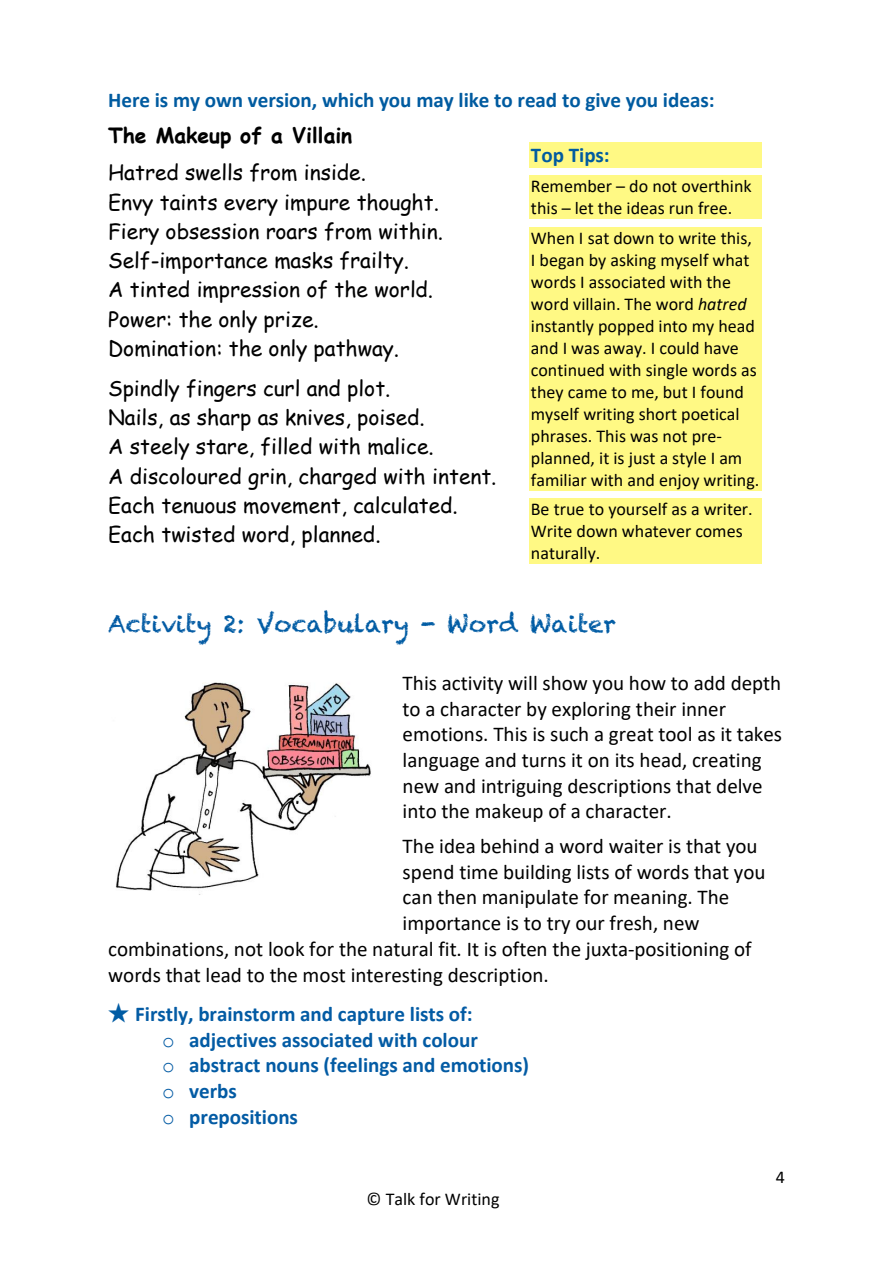
<style>
.page{position:relative;width:893px;height:1264px;background:#fff}
.page>*{position:absolute;margin:0;border:0;box-sizing:border-box;transform-origin:0 0}
.t1{font:24px "Chalkduster";color:#015ca4}
.t2{font:700 21.15px "Calibri";color:#005ba0}
.t3{font:21.15px "Comic Sans MS";color:#000}
.t4{font:21px/25.7px "Calibri";color:#000}
.t5{font:21px "Comic Sans MS";color:#000}
.t6{font:700 21px "Calibri";color:#035ba4}
.t7{font:700 21px "Comic Sans MS";color:#000}
.t8{font:700 21px "Calibri";color:#005ba0}
.t9{font:18px/21.9px "Calibri";color:#000}
.s1{font-style:italic}
.s2{color:#035ba4}
.s3{font-family:"Yu Gothic";font-weight:400;color:#015ca4}
.s4{font-family:"Courier New";font-weight:400}
</style>
<div class="page">
<div style="left:528px;top:142px;width:233px;height:26px;background:#fff984"></div>
<div style="left:528px;top:175px;width:233px;height:22px;background:#fff984"></div>
<div style="left:528px;top:197px;width:233px;height:22px;background:#fff984"></div>
<div style="left:528px;top:227px;width:233px;height:22px;background:#fff984"></div>
<div style="left:528px;top:249px;width:233px;height:22px;background:#fff984"></div>
<div style="left:528px;top:271px;width:233px;height:22px;background:#fff984"></div>
<div style="left:528px;top:293px;width:233px;height:21px;background:#fff984"></div>
<div style="left:528px;top:314px;width:233px;height:22px;background:#fff984"></div>
<div style="left:528px;top:336px;width:233px;height:22px;background:#fff984"></div>
<div style="left:528px;top:358px;width:233px;height:22px;background:#fff984"></div>
<div style="left:528px;top:380px;width:233px;height:22px;background:#fff984"></div>
<div style="left:528px;top:402px;width:233px;height:22px;background:#fff984"></div>
<div style="left:528px;top:424px;width:233px;height:22px;background:#fff984"></div>
<div style="left:528px;top:446px;width:233px;height:22px;background:#fff984"></div>
<div style="left:528px;top:468px;width:233px;height:22px;background:#fff984"></div>
<div style="left:528px;top:498px;width:233px;height:22px;background:#fff984"></div>
<div style="left:528px;top:520px;width:233px;height:22px;background:#fff984"></div>
<div style="left:528px;top:542px;width:233px;height:22px;background:#fff984"></div>
<img style="left:115px;top:682px;width:256px;height:213px">
<p class="t2" style="left:108px;top:91px;width:608px">Here is my own version, which you may like to read to give you ideas:</p>
<p class="t7" style="left:108px;top:120px;width:246px">The Makeup of a Villain</p>
<p class="t5" style="left:108px;top:157px;width:259px">Hatred swells from inside.</p>
<p class="t5" style="left:108px;top:186px;width:332px">Envy taints every impure thought.</p>
<p class="t5" style="left:108px;top:215px;width:336px">Fiery obsession roars from within.</p>
<p class="t5" style="left:108px;top:245px;width:302px">Self-importance masks frailty.</p>
<p class="t5" style="left:108px;top:274px;width:326px">A tinted impression of the world.</p>
<p class="t5" style="left:108px;top:303px;width:212px">Power: the only prize.</p>
<p class="t3" style="left:108px;top:332px;width:292px">Domination: the only pathway.</p>
<p class="t5" style="left:108px;top:372px;width:284px">Spindly fingers curl and plot.</p>
<p class="t5" style="left:108px;top:402px;width:318px">Nails, as sharp as knives, poised.</p>
<p class="t5" style="left:108px;top:431px;width:327px">A steely stare, filled with malice.</p>
<p class="t5" style="left:108px;top:460px;width:390px">A discoloured grin, charged with intent.</p>
<p class="t5" style="left:108px;top:489px;width:351px">Each tenuous movement, calculated.</p>
<p class="t5" style="left:108px;top:519px;width:274px">Each twisted word, planned.</p>
<p class="t8" style="left:531px;top:146px;width:80px">Top Tips:</p>
<p class="t9" style="left:531px;top:177px;width:222px">Remember – do not overthink this – let the ideas run free.</p>
<p class="t9" style="left:531px;top:228px;width:230px">When I sat down to write this,<br>I began by asking myself what words I associated with the word villain. The word <span class="s1">hatred </span>instantly popped into my head and I was away. I could have continued with single words as they came to me, but I found myself writing short poetical phrases. This was not pre&shy;planned, it is just a style I am familiar with and enjoy writing.</p>
<p class="t9" style="left:531px;top:499px;width:223px">Be true to yourself as a writer.<br>Write down whatever comes naturally.</p>
<p class="t1" style="left:108px;top:608px;width:509px"><span class="s2">Activity</span> 2: Vocabulary - Word Waiter</p>
<p class="t4" style="left:402px;top:671px;width:381px">This activity will show you how to add depth to a character by exploring their inner emotions. This is such a great tool as it takes language and turns it on its head, creating new and intriguing descriptions that delve into the makeup of a character.</p>
<p class="t4" style="left:402px;top:834px;width:356px">The idea behind a word waiter is that you</p>
<p class="t4" style="left:402px;top:860px;width:364px">spend time building lists of words that you</p>
<p class="t4" style="left:402px;top:886px;width:328px">can then manipulate for meaning. The</p>
<p class="t4" style="left:402px;top:911px;width:298px">importance is to try our fresh, new</p>
<p class="t4" style="left:108px;top:937px;width:645px">combinations, not look for the natural fit. It is often the juxta-positioning of</p>
<p class="t4" style="left:108px;top:963px;width:442px">words that lead to the most interesting description.</p>
<p class="t6" style="left:108px;top:1005px;width:366px"><span class="s3">★</span> Firstly, brainstorm and capture lists of:</p>
<p class="t6" style="left:162px;top:1030px;width:317px"><span class="s4">o</span> adjectives associated with colour</p>
<p class="t6" style="left:162px;top:1056px;width:368px"><span class="s4">o</span> abstract nouns (feelings and emotions)</p>
<p class="t6" style="left:162px;top:1081px;width:76px"><span class="s4">o</span> verbs</p>
<p class="t6" style="left:162px;top:1107px;width:137px"><span class="s4">o</span> prepositions</p>
<p class="t9" style="left:366px;top:1189px;width:134px">© Talk for Writing</p>
<p class="t9" style="left:775px;top:1167px;width:11px">4</p>
</div>
